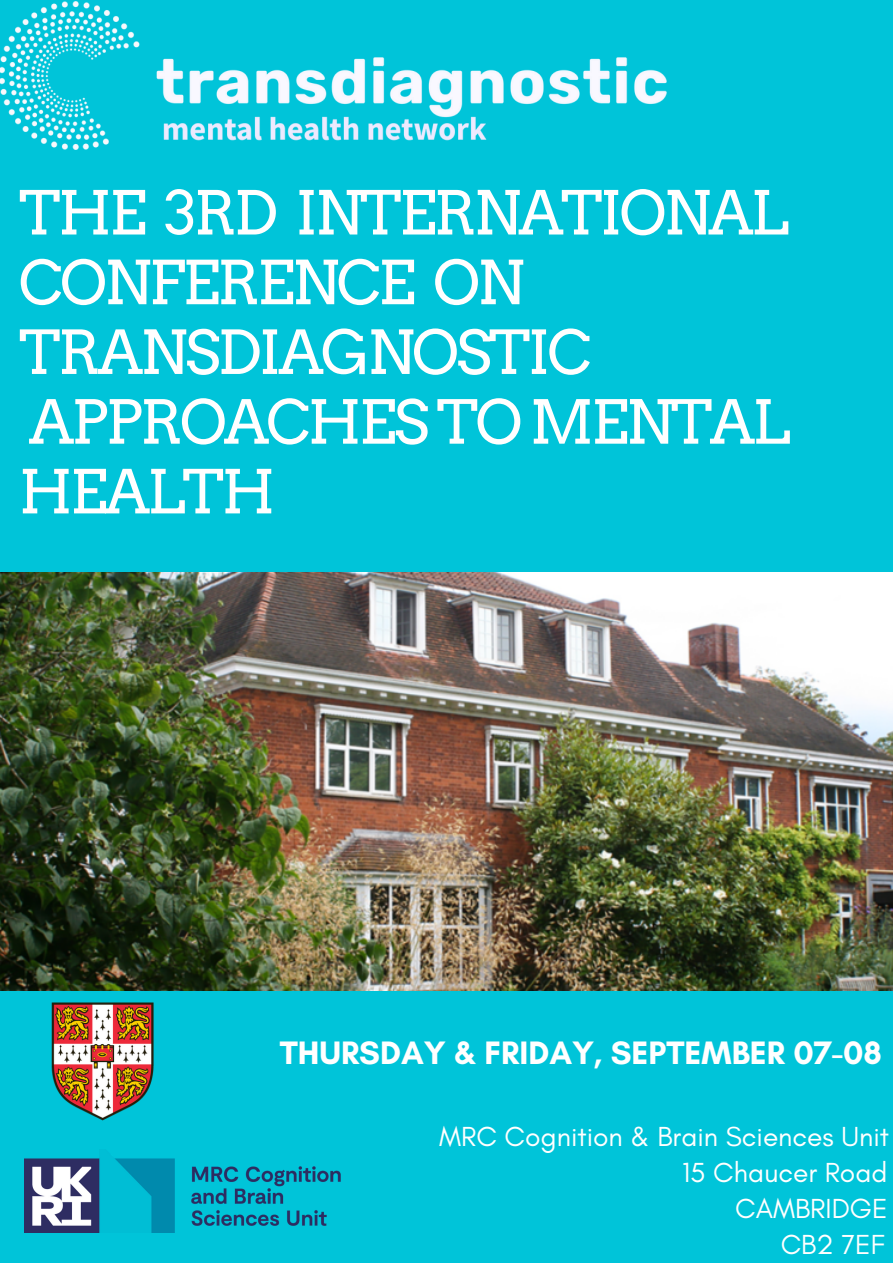
<style>
.page{position:relative;width:893px;height:1264px;background:#fff}
.page>*{position:absolute;margin:0;border:0;box-sizing:border-box;transform-origin:0 0}
.t1{font:60.15px/69.8px "Arvo";letter-spacing:-.05em;color:#fff}
.t2{font:700 33px "Glacial Indifference";color:#fff}
.t3{font:28.05px "Glacial Indifference";color:#fff}
</style>
<div class="page">
<div style="left:0;top:0;width:892px;height:1262px;background:#00c4d9"></div>
<img style="left:24px;top:990px;width:144px;height:130px">
<img style="left:24px;top:1158px;width:317px;height:74px">
<img style="left:0;top:2px;width:667px;height:147px">
<img style="left:0;top:572px;width:892px;height:418px">
<p class="t1" style="left:19px;top:178px;width:773px">THE 3RD INTERNATIONAL<br>CONFERENCE ON<br>TRANSDIAGNOSTIC<br>APPROACHES TO MENTAL<br>HEALTH</p>
<p class="t2" style="left:280px;top:1032px;width:603px">THURSDAY &amp; FRIDAY, SEPTEMBER 07-08</p>
<p class="t3" style="left:439px;top:1119px;width:451px">MRC Cognition &amp; Brain Sciences Unit</p>
<p class="t3" style="left:682px;top:1155px;width:207px">15 Chaucer Road</p>
<p class="t3" style="left:735px;top:1191px;width:154px">CAMBRIDGE</p>
<p class="t3" style="left:780px;top:1227px;width:105px">CB2 7EF</p>
</div>
